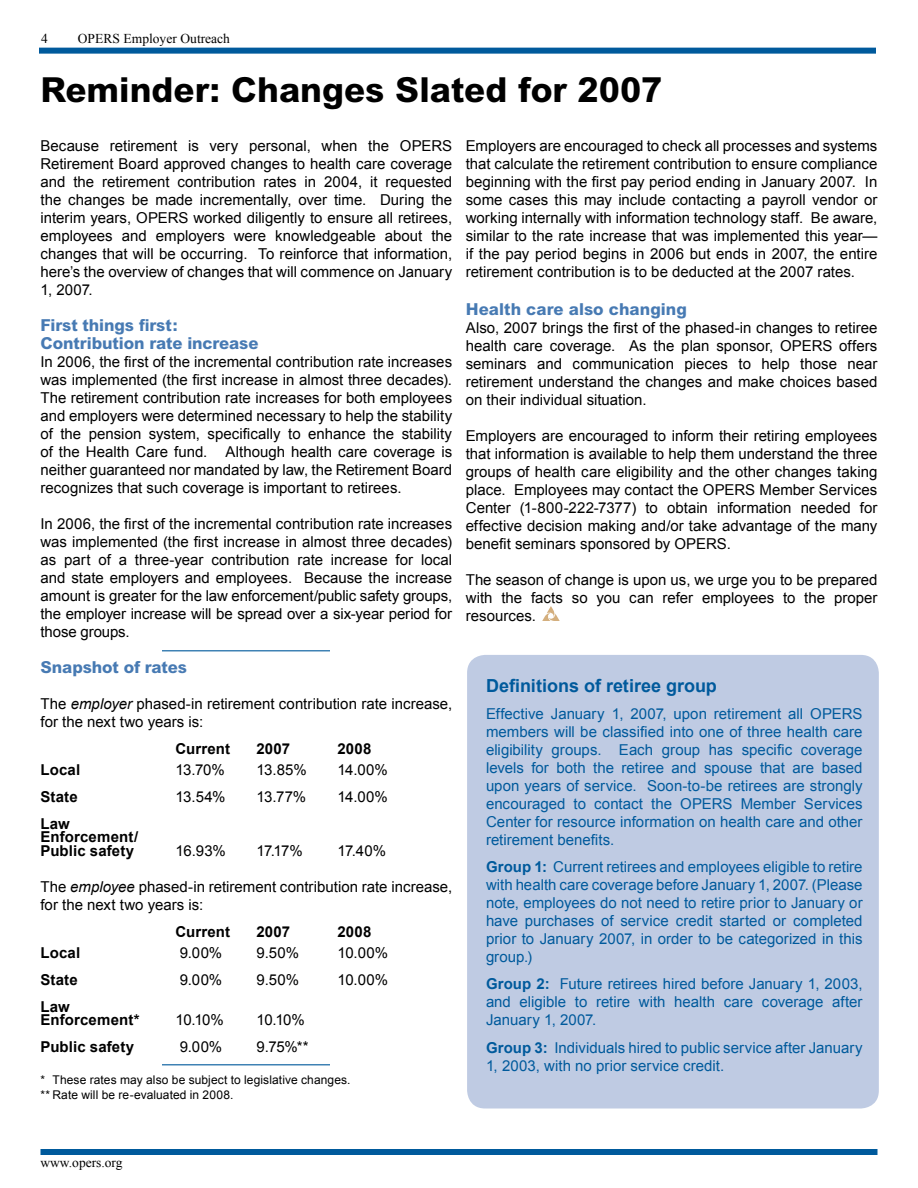
<style>
.page{position:relative;width:918px;height:1188px;background:#fff}
.page>*{position:absolute;margin:0;border:0;box-sizing:border-box;transform-origin:0 0}
.t1{font:800 34.5px "Arial";color:#000}
.t2{font:700 18px "Arial";color:#005a9c}
.t3{font:800 16.5px/18px "Arial";letter-spacing:-.005em;color:#477ab3}
.t4{font:15px/18px "Arial";color:#000;text-align:justify}
.t5{font:15px/18px "Arial";color:#005a9c;text-align:justify}
.t6{font:700 15px/13.5px "Arial";letter-spacing:.005em;color:#000}
.t7{font:13.5px "Times New Roman";color:#000}
.t8{font:12px/15px "Arial";letter-spacing:.01em;color:#000}
.s1{font-style:italic}
.s2{font-weight:700}
</style>
<div class="page">
<div style="left:467px;top:655px;width:412px;height:453px;background:#bfcbe3;border-radius:18px"></div>
<div style="left:39px;top:48px;width:837px;height:6px;background:#005a9c"></div>
<svg style="left:542px;top:606px;width:18px;height:15px"></svg>
<hr style="left:162px;top:650px;width:168px;height:1px;background:#005a9c">
<div style="left:40px;top:1149px;width:838px;height:6px;background:#005a9c"></div>
<hr style="left:162px;top:1064px;width:168px;height:1px;background:#005a9c">
<p class="t7" style="left:41px;top:31px;width:8px">4</p>
<p class="t7" style="left:78px;top:31px;width:154px">OPERS Employer Outreach</p>
<h1 class="t1" style="left:40px;top:69px;width:623px">Reminder: Changes Slated for 2007</h1>
<p class="t4" style="left:40px;top:136px;width:413px">Because retirement is very personal, when the OPERS Retirement Board approved changes to health care coverage and the retirement contribution rates in 2004, it requested the changes be made incrementally, over time. During the interim years, OPERS worked diligently to ensure all retirees, employees and employers were knowledgeable about the changes that will be occurring. To reinforce that information, here’s the overview of changes that will commence on January 1, 2007.</p>
<p class="t3" style="left:40px;top:315px;width:219px">First things first:<br>Contribution rate increase</p>
<p class="t4" style="left:40px;top:352px;width:413px">In 2006, the first of the incremental contribution rate increases was implemented (the first increase in almost three decades).<br>The retirement contribution rate increases for both employees and employers were determined necessary to help the stability of the pension system, specifically to enhance the stability of the Health Care fund. Although health care coverage is neither guaranteed nor mandated by law, the Retirement Board recognizes that such coverage is important to retirees.</p>
<p class="t4" style="left:40px;top:514px;width:413px">In 2006, the first of the incremental contribution rate increases was implemented (the first increase in almost three decades) as part of a three-year contribution rate increase for local and state employers and employees. Because the increase amount is greater for the law enforcement/public safety groups, the employer increase will be spread over a six-year period for those groups.</p>
<p class="t3" style="left:40px;top:657px;width:148px">Snapshot of rates</p>
<p class="t4" style="left:40px;top:694px;width:413px">The <span class="s1">employer</span> phased-in retirement contribution rate increase, for the next two years is:</p>
<p class="t6" style="left:176px;top:742px;width:56px">Current</p>
<p class="t6" style="left:256px;top:742px;width:35px">2007</p>
<p class="t6" style="left:338px;top:742px;width:35px">2008</p>
<p class="t6" style="left:40px;top:763px;width:41px">Local</p>
<p class="t4" style="left:176px;top:760px;width:51px">13.70%</p>
<p class="t4" style="left:256px;top:760px;width:52px">13.85%</p>
<p class="t4" style="left:338px;top:760px;width:52px">14.00%</p>
<p class="t6" style="left:40px;top:790px;width:39px">State</p>
<p class="t4" style="left:176px;top:787px;width:52px">13.54%</p>
<p class="t4" style="left:256px;top:787px;width:51px">13.77%</p>
<p class="t4" style="left:338px;top:787px;width:52px">14.00%</p>
<p class="t6" style="left:40px;top:817px;width:99px">Law<br>Enforcement/<br>Public safety</p>
<p class="t4" style="left:466px;top:137px;width:413px">Employers are encouraged to check all processes and systems that calculate the retirement contribution to ensure compliance beginning with the first pay period ending in January 2007. In some cases this may include contacting a payroll vendor or working internally with information technology staff. Be aware, similar to the rate increase that was implemented this year— if the pay period begins in 2006 but ends in 2007, the entire retirement contribution is to be deducted at the 2007 rates.</p>
<p class="t3" style="left:466px;top:300px;width:223px">Health care also changing</p>
<p class="t4" style="left:466px;top:319px;width:413px">Also, 2007 brings the first of the phased-in changes to retiree health care coverage. As the plan sponsor, OPERS offers seminars and communication pieces to help those near retirement understand the changes and make choices based on their individual situation.</p>
<p class="t4" style="left:466px;top:427px;width:413px">Employers are encouraged to inform their retiring employees that information is available to help them understand the three groups of health care eligibility and the other changes taking place. Employees may contact the OPERS Member Services Center (1-800-222-7377) to obtain information needed for effective decision making and/or take advantage of the many benefit seminars sponsored by OPERS.</p>
<p class="t4" style="left:466px;top:571px;width:413px">The season of change is upon us, we urge you to be prepared with the facts so you can refer employees to the proper resources.</p>
<p class="t2" style="left:486px;top:675px;width:232px">Definitions of retiree group</p>
<p class="t5" style="left:486px;top:705px;width:378px">Effective January 1, 2007, upon retirement all OPERS members will be classified into one of three health care eligibility groups. Each group has specific coverage levels for both the retiree and spouse that are based upon years of service. Soon-to-be retirees are strongly encouraged to contact the OPERS Member Services Center for resource information on health care and other retirement benefits.</p>
<p class="t5" style="left:486px;top:858px;width:378px"><span class="s2">Group 1:</span> Current retirees and employees eligible to retire with health care coverage before January 1, 2007. (Please note, employees do not need to retire prior to January or have purchases of service credit started or completed prior to January 2007, in order to be categorized in this group.)</p>
<p class="t5" style="left:486px;top:975px;width:378px"><span class="s2">Group 2:</span> Future retirees hired before January 1, 2003, and eligible to retire with health care coverage after January 1, 2007.</p>
<p class="t5" style="left:486px;top:1039px;width:378px"><span class="s2">Group 3:</span> Individuals hired to public service after January<br>1, 2003, with no prior service credit.</p>
<p class="t4" style="left:176px;top:841px;width:52px">16.93%</p>
<p class="t4" style="left:256px;top:841px;width:48px">17.17%</p>
<p class="t4" style="left:338px;top:841px;width:50px">17.40%</p>
<p class="t4" style="left:40px;top:877px;width:413px">The <span class="s1">employee</span> phased-in retirement contribution rate increase, for the next two years is:</p>
<p class="t6" style="left:176px;top:925px;width:56px">Current</p>
<p class="t6" style="left:256px;top:925px;width:35px">2007</p>
<p class="t6" style="left:338px;top:925px;width:35px">2008</p>
<p class="t6" style="left:40px;top:946px;width:41px">Local</p>
<p class="t4" style="left:180px;top:943px;width:44px">9.00%</p>
<p class="t4" style="left:256px;top:943px;width:44px">9.50%</p>
<p class="t4" style="left:338px;top:943px;width:52px">10.00%</p>
<p class="t6" style="left:40px;top:973px;width:39px">State</p>
<p class="t4" style="left:180px;top:970px;width:44px">9.00%</p>
<p class="t4" style="left:256px;top:970px;width:44px">9.50%</p>
<p class="t4" style="left:338px;top:970px;width:52px">10.00%</p>
<p class="t6" style="left:40px;top:1000px;width:101px">Law<br>Enforcement*</p>
<p class="t4" style="left:176px;top:1011px;width:50px">10.10%</p>
<p class="t4" style="left:256px;top:1011px;width:50px">10.10%</p>
<p class="t6" style="left:40px;top:1040px;width:95px">Public safety</p>
<p class="t4" style="left:180px;top:1038px;width:44px">9.00%</p>
<p class="t4" style="left:256px;top:1038px;width:54px">9.75%**</p>
<p class="t8" style="left:40px;top:1072px;width:312px">* These rates may also be subject to legislative changes. ** Rate will be re-evaluated in 2008.</p>
<p class="t7" style="left:40px;top:1155px;width:84px">www.opers.org</p>
</div>
